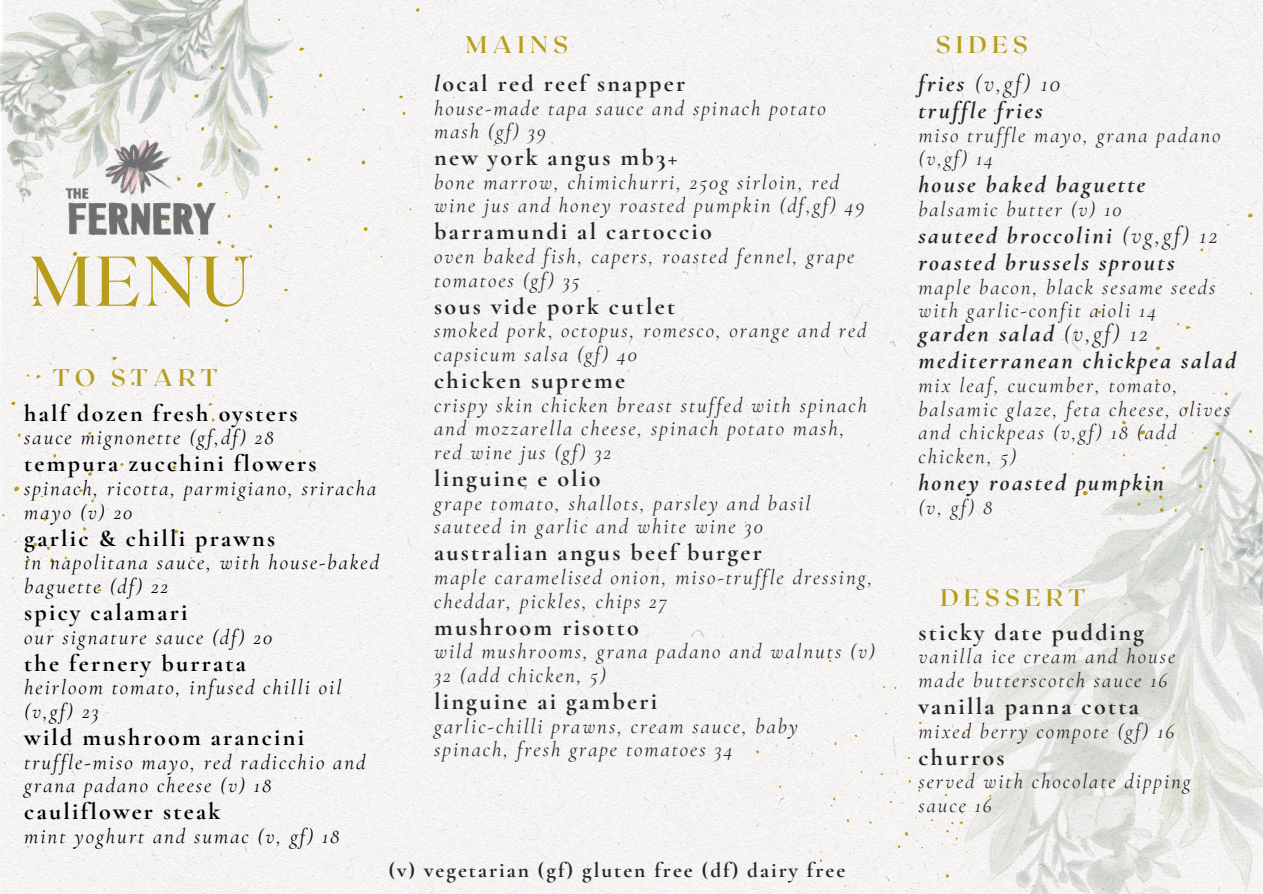
<style>
.page{position:relative;width:1263px;height:894px;background:#fff}
.page>*{position:absolute;margin:0;border:0;box-sizing:border-box;transform-origin:0 0}
.t1{font:70.2px "Roxborough CF";color:#b69d1b}
.t2{font:700 24px "Cormorant Garamond";letter-spacing:.095em;color:#272626}
.t3{font:italic 700 24px/27px "Cormorant Garamond";letter-spacing:.095em;color:#272626}
.t4{font:700 24px "Cormorant Garamond";letter-spacing:.095em;color:#000}
.t5{font:600 24px "Roxborough CF";letter-spacing:.22em;color:#b69d1b}
.t6{font:700 21.3px "Cormorant Garamond";letter-spacing:.095em;color:#272626}
.t7{font:italic 21px/23.7px "Cormorant Garamond";letter-spacing:.095em;color:#272626}
.t8{font:italic 21px/23.7px "Cormorant Garamond";letter-spacing:.095em;color:#000}
.s1{font-style:italic}
.s2{font-style:normal}
.s3{font-weight:400}
</style>
<div class="page">
<img style="left:0;top:0;width:1263px;height:893px">
<img style="left:1142px;top:550px;width:121px;height:57px">
<div style="left:283px;top:0;width:234px;height:320px;background:#f5f4f3"></div>
<div style="left:0;top:204px;width:321px;height:415px;background:#f5f4f3"></div>
<svg style="left:1072px;top:204px;width:191px;height:346px;fill:#f4f3f2"></svg>
<img style="left:0;top:0;width:283px;height:215px">
<img style="left:140px;top:0;width:216px;height:201px">
<div style="left:744px;top:625px;width:254px;height:261px;background:#f5f3f2"></div>
<div style="left:674px;top:791px;width:246px;height:102px;background:#f5f3f2"></div>
<img style="left:62px;top:128px;width:156px;height:109px">
<h1 class="t1" style="left:30px;top:235px;width:222px">MENU</h1>
<p class="t5" style="left:53px;top:362px;width:166px">TO START</p>
<p class="t4" style="left:24px;top:398px;width:275px">half dozen fresh oysters</p>
<p class="t8" style="left:24px;top:425px;width:251px">sauce mignonette (gf,df) 28</p>
<p class="t4" style="left:24px;top:449px;width:294px">tempura zucchini flowers</p>
<p class="t8" style="left:24px;top:476px;width:353px">spinach, ricotta, parmigiano, sriracha mayo (v) 20</p>
<p class="t4" style="left:24px;top:523px;width:252px">garlic &amp; chilli prawns</p>
<p class="t8" style="left:24px;top:550px;width:356px">in napolitana sauce, with house-baked baguette (df) 22</p>
<p class="t4" style="left:24px;top:597px;width:165px">spicy calamari</p>
<p class="t8" style="left:24px;top:624px;width:249px">our signature sauce (df) 20</p>
<p class="t4" style="left:24px;top:648px;width:223px">the fernery burrata</p>
<p class="t8" style="left:24px;top:675px;width:319px">heirloom tomato, infused chilli oil (v,gf) 23</p>
<p class="t4" style="left:24px;top:722px;width:281px">wild mushroom arancini</p>
<p class="t8" style="left:24px;top:749px;width:343px">truffle-miso mayo, red radicchio and grana padano cheese (v) 18</p>
<p class="t4" style="left:24px;top:796px;width:197px">cauliflower steak</p>
<p class="t8" style="left:24px;top:824px;width:317px">mint yoghurt and sumac (v, gf) 18</p>
<p class="t5" style="left:466px;top:29px;width:104px">MAINS</p>
<p class="t2" style="left:434px;top:69px;width:253px"><span class="s1">l</span>ocal red reef snapper</p>
<p class="t7" style="left:434px;top:96px;width:393px">house-made tapa sauce and spinach potato mash (gf) 39</p>
<p class="t2" style="left:434px;top:143px;width:245px">new york angus mb3+</p>
<p class="t7" style="left:434px;top:170px;width:432px">bone marrow, chimichurri, 250g sirloin, red wine jus and honey roasted pumpkin (df,gf) 49</p>
<p class="t2" style="left:434px;top:217px;width:279px">barramundi al cartoccio</p>
<p class="t7" style="left:434px;top:244px;width:422px">oven baked fish, capers, roasted fennel, grape tomatoes (gf) 35</p>
<p class="t2" style="left:434px;top:291px;width:242px">sous vide pork cutlet</p>
<p class="t7" style="left:434px;top:319px;width:434px">smoked pork<span class="s2">,</span> octopus, romesco, orange and red capsicum salsa (gf) 40</p>
<p class="t2" style="left:434px;top:366px;width:192px">chicken supreme</p>
<p class="t7" style="left:434px;top:393px;width:434px">crispy skin chicken breast stuffed with spinach and mozzarella cheese, spinach potato mash, red wine jus (gf) 32</p>
<p class="t2" style="left:434px;top:463px;width:168px">linguine e olio</p>
<p class="t7" style="left:434px;top:491px;width:378px">grape tomato, shallots, parsley and basil sauteed in garlic and white wine 30</p>
<p class="t2" style="left:434px;top:538px;width:329px">australian angus beef burger</p>
<p class="t7" style="left:434px;top:565px;width:440px">maple caramelised onion, miso-truffle dressing, cheddar, pickles, chips 27</p>
<p class="t2" style="left:434px;top:612px;width:206px">mushroom risotto</p>
<p class="t7" style="left:434px;top:639px;width:442px">wild mushrooms, grana padano and walnuts (v)<br>32 (add chicken, 5)</p>
<p class="t2" style="left:434px;top:686px;width:224px">linguine ai gamberi</p>
<p class="t7" style="left:434px;top:713px;width:365px">garlic-chilli prawns, cream sauce, baby spinach, fresh grape tomatoes 34</p>
<p class="t6" style="left:389px;top:856px;width:458px">(v) vegetarian (gf) gluten free (df) dairy free</p>
<p class="t5" style="left:936px;top:29px;width:94px">SIDES</p>
<p class="t3" style="left:918px;top:70px;width:143px">fries <span class="s3">(v,gf) 10 </span>truffle fries</p>
<p class="t7" style="left:918px;top:123px;width:304px">miso truffle mayo, grana padano (v,gf) 14</p>
<p class="t3" style="left:918px;top:171px;width:228px">house baked baguette</p>
<p class="t7" style="left:918px;top:197px;width:205px">balsamic butter (v) 10</p>
<p class="t3" style="left:918px;top:222px;width:300px">sauteed broccolini <span class="s3">(vg,gf) 12 </span>roasted brussels sprouts</p>
<p class="t7" style="left:918px;top:275px;width:299px">maple bacon, black sesame seeds with garlic-confit aioli 14</p>
<p class="t3" style="left:918px;top:320px;width:319px">garden salad <span class="s3">(v,gf) 12 </span>mediterranean chickpea salad</p>
<p class="t7" style="left:918px;top:373px;width:313px">mix leaf, cucumber, tomato, balsamic glaze, feta cheese, olives and chickpeas (v,gf) 18 (add chicken, 5)</p>
<p class="t3" style="left:918px;top:469px;width:247px">honey roasted pumpkin</p>
<p class="t7" style="left:918px;top:495px;width:75px">(v, gf) 8</p>
<p class="t5" style="left:940px;top:581px;width:147px">DESSERT</p>
<p class="t2" style="left:918px;top:617px;width:227px">sticky date pudding</p>
<p class="t7" style="left:918px;top:644px;width:258px">vanilla ice cream and house made butterscotch sauce 16</p>
<p class="t2" style="left:918px;top:691px;width:222px">vanilla panna cotta</p>
<p class="t7" style="left:918px;top:719px;width:257px">mixed berry compote (gf) 16</p>
<p class="t2" style="left:918px;top:742px;width:88px">churros</p>
<p class="t7" style="left:918px;top:769px;width:274px">served with chocolate dipping sauce 16</p>
</div>
